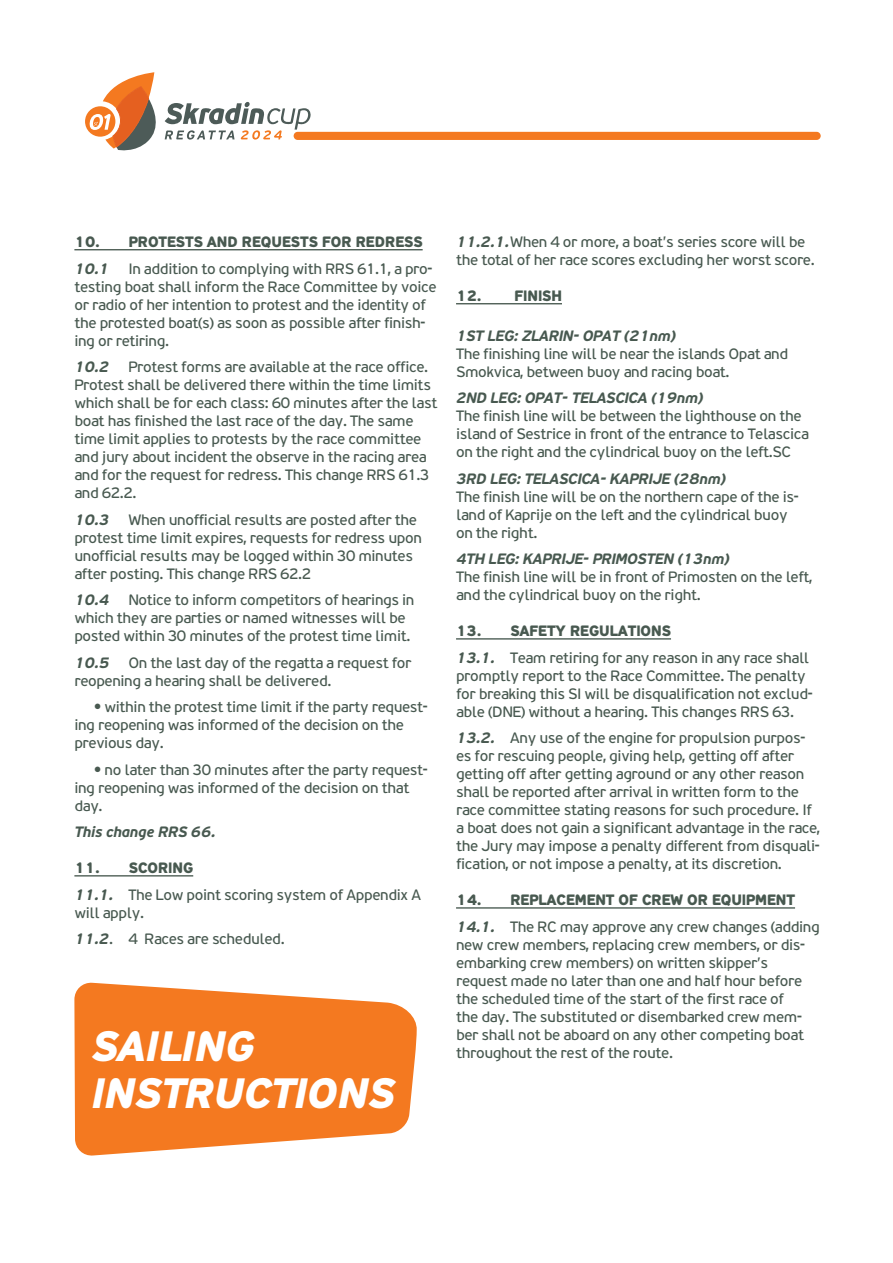
<style>
.page{position:relative;width:893px;height:1263px;background:#fff}
.page>*{position:absolute;margin:0;border:0;box-sizing:border-box;transform-origin:0 0}
.t1{font:italic 900 42.3px "PF Traffic";letter-spacing:-.01em;color:#fff}
.t2{font:15px/18px "PF Traffic";letter-spacing:-.025em;color:#485950}
.t3{font:italic 700 15px "PF Traffic";letter-spacing:-.025em;color:#485950}
.t4{font:900 15px "PF Traffic";letter-spacing:-.025em;color:#485950}
.s1{font-weight:900}
.s2{font-weight:700;font-style:italic}
</style>
<div class="page">
<hr style="left:74px;top:249px;width:349px;height:1px;background:#485950">
<hr style="left:74px;top:875px;width:119px;height:1px;background:#485950">
<hr style="left:456px;top:303px;width:106px;height:1px;background:#485950">
<hr style="left:456px;top:638px;width:215px;height:1px;background:#485950">
<hr style="left:456px;top:907px;width:339px;height:2px;background:#485950">
<svg style="left:74px;top:982px;width:343px;height:174px;fill:#f47920"></svg>
<div style="left:294px;top:132px;width:527px;height:8px;background:#f47920;border-radius:4px"></div>
<div style="left:85px;top:106px;width:30px;height:31px;background:#f47920;border-radius:50%"></div>
<svg style="left:89px;top:72px;width:222px;height:79px"></svg>
<p class="t4" style="left:74px;top:233px;width:350px">10. PROTESTS AND REQUESTS FOR REDRESS</p>
<p class="t3" style="left:74px;top:260px;width:37px">10.1</p>
<p class="t2" style="left:74px;top:259px;width:364px;text-indent:54px">In addition to complying with RRS 61.1, a pro&shy;testing boat shall inform the Race Committee by voice or radio of her intention to protest and the identity of the protested boat(s) as soon as possible after finish&shy;ing or retiring.</p>
<p class="t3" style="left:74px;top:358px;width:37px">10.2</p>
<p class="t2" style="left:74px;top:358px;width:364px;text-indent:54px">Protest forms are available at the race office.<br>Protest shall be delivered there within the time limits which shall be for each class: 60 minutes after the last boat has finished the last race of the day. The same time limit applies to protests by the race committee and jury about incident the observe in the racing area and for the request for redress. This change RRS 61.3 and 62.2.</p>
<p class="t3" style="left:74px;top:511px;width:37px">10.3</p>
<p class="t2" style="left:74px;top:510px;width:349px;text-indent:54px">When unofficial results are posted after the protest time limit expires, requests for redress upon unofficial results may be logged within 30 minutes after posting. This change RRS 62.2</p>
<p class="t3" style="left:74px;top:591px;width:37px">10.4</p>
<p class="t2" style="left:74px;top:591px;width:342px;text-indent:54px">Notice to inform competitors of hearings in which they are parties or named witnesses will be posted within 30 minutes of the protest time limit.</p>
<p class="t3" style="left:74px;top:654px;width:37px">10.5</p>
<p class="t2" style="left:74px;top:653px;width:339px;text-indent:54px">On the last day of the regatta a request for reopening a hearing shall be delivered.</p>
<p class="t2" style="left:74px;top:698px;width:355px;text-indent:20px">• within the protest time limit if the party request&shy;ing reopening was informed of the decision on the previous day.</p>
<p class="t2" style="left:74px;top:760px;width:355px;text-indent:20px">• no later than 30 minutes after the party request&shy;ing reopening was informed of the decision on that day.</p>
<p class="t3" style="left:74px;top:823px;width:143px">This change RRS 66.</p>
<p class="t2" style="left:74px;top:855px;width:348px;line-height:26.5px"><span class="s1">11. SCORING<br></span><span class="s2">11.1.</span> The Low point scoring system of Appendix A</p>
<p class="t2" style="left:74px;top:899px;width:212px;line-height:26.5px">will apply.<br><span class="s2">11.2</span>. 4 Races are scheduled.</p>
<h1 class="t1" style="left:91px;top:1020px;width:165px">SAILING</h1>
<h1 class="t1" style="left:91px;top:1066px;width:305px">INSTRUCTIONS</h1>
<p class="t2" style="left:456px;top:233px;width:360px"><span class="s2">11.2.1.</span>When 4 or more, a boat’s series score will be the total of her race scores excluding her worst score.</p>
<p class="t4" style="left:456px;top:287px;width:107px">12. FINISH</p>
<p class="t3" style="left:456px;top:327px;width:222px">1ST LEG: ZLARIN- OPAT (21nm)</p>
<p class="t2" style="left:456px;top:345px;width:334px">The finishing line will be near the islands Opat and<br>Smokvica, between buoy and racing boat.</p>
<p class="t3" style="left:456px;top:389px;width:249px">2ND LEG: OPAT- TELASCICA (19nm)</p>
<p class="t2" style="left:456px;top:407px;width:354px">The finish line will be between the lighthouse on the island of Sestrice in front of the entrance to Telascica on the right and the cylindrical buoy on the left.SC</p>
<p class="t3" style="left:456px;top:470px;width:272px">3RD LEG: TELASCICA- KAPRIJE (28nm)</p>
<p class="t2" style="left:456px;top:488px;width:344px">The finish line will be on the northern cape of the is&shy;land of Kaprije on the left and the cylindrical buoy on the right.</p>
<p class="t3" style="left:456px;top:550px;width:275px">4TH LEG: KAPRIJE- PRIMOSTEN (13nm)</p>
<p class="t2" style="left:456px;top:568px;width:358px">The finish line will be in front of Primosten on the left, and the cylindrical buoy on the right.</p>
<p class="t2" style="left:456px;top:618px;width:355px;line-height:26.5px"><span class="s1">13. SAFETY REGULATIONS<br></span><span class="s2">13.1.</span> Team retiring for any reason in any race shall</p>
<p class="t2" style="left:456px;top:667px;width:358px">promptly report to the Race Committee. The penalty for breaking this SI will be disqualification not exclud&shy;able (DNE) without a hearing. This changes RRS 63.</p>
<p class="t2" style="left:456px;top:729px;width:366px"><span class="s2">13.2.</span> Any use of the engine for propulsion purpos&shy;es for rescuing people, giving help, getting off after getting off after getting aground or any other reason shall be reported after arrival in written form to the race committee stating reasons for such procedure. If a boat does not gain a significant advantage in the race, the Jury may impose a penalty different from disquali&shy;fication, or not impose a penalty, at its discretion.</p>
<p class="t2" style="left:456px;top:887px;width:365px;line-height:26.5px"><span class="s1">14. REPLACEMENT OF CREW OR EQUIPMENT<br></span><span class="s2">14.1.</span> The RC may approve any crew changes (adding</p>
<p class="t2" style="left:456px;top:936px;width:351px">new crew members, replacing crew members, or dis&shy;embarking crew members) on written skipper’s request made no later than one and half hour before the scheduled time of the start of the first race of the day. The substituted or disembarked crew mem&shy;ber shall not be aboard on any other competing boat</p>
<p class="t2" style="left:456px;top:1044px;width:219px">throughout the rest of the route.</p>
</div>
